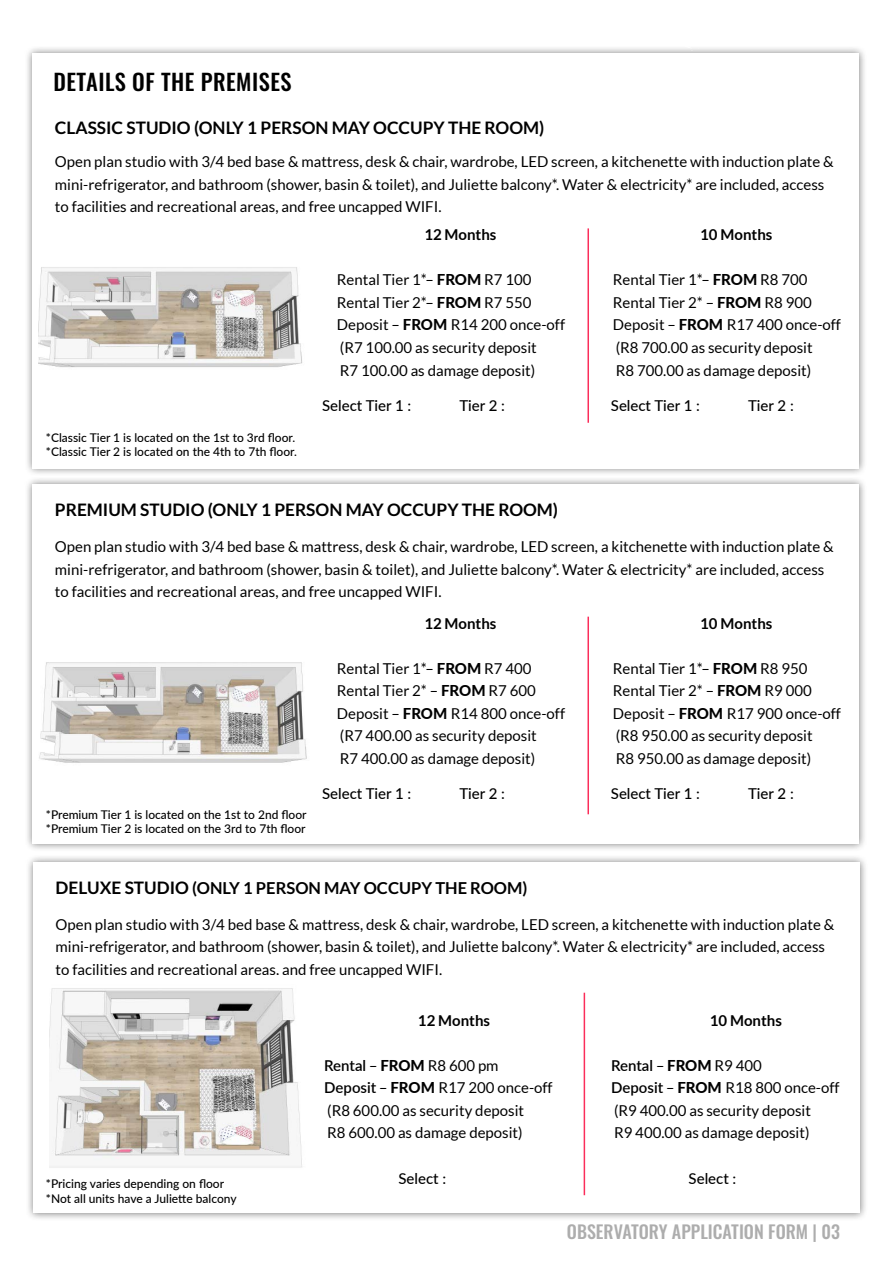
<style>
.page{position:relative;width:893px;height:1263px;background:#fff}
.page>*{position:absolute;margin:0;border:0;box-sizing:border-box;transform-origin:0 0}
.t1{font:500 22.5px "Oswald";letter-spacing:.02em;color:#000}
.t2{font:500 18px "Oswald";color:#adadad}
.t3{font:700 17.25px "Lato";color:#000}
.t4{font:700 16.5px "Lato";color:#000}
.t5{font:15px/22.5px "Lato";color:#000}
.t6{font:500 15px "Lato";color:#000}
.t7{font:700 15px "Lato";color:#000}
.t8{font:500 12px/14.4px "Lato";color:#000}
.s1{font-weight:800}
.s2{font-size:17.25px}
.s3{font-weight:600}
</style>
<div class="page">
<div style="left:24px;top:45px;width:843px;height:432px;background:#000;opacity:.5"></div>
<div style="left:33px;top:53px;width:826px;height:415px;background:#fff"></div>
<div style="left:24px;top:476px;width:843px;height:376px;background:#000;opacity:.5"></div>
<div style="left:33px;top:484px;width:826px;height:359px;background:#fff"></div>
<hr style="left:587px;top:228px;width:2px;height:195px;background:#fb2d5a">
<hr style="left:587px;top:617px;width:2px;height:197px;background:#fb2d5a">
<svg style="left:604px;top:45px;width:263px;height:6px"></svg>
<img style="left:39px;top:662px;width:268px;height:101px">
<img style="left:38px;top:267px;width:264px;height:101px">
<div style="left:25px;top:855px;width:843px;height:366px;background:#000;opacity:.5"></div>
<div style="left:33px;top:863px;width:827px;height:350px;background:#fff"></div>
<hr style="left:584px;top:993px;width:1px;height:202px;background:#fb2d5a">
<img style="left:49px;top:988px;width:253px;height:180px">
<h1 class="t1" style="left:53px;top:70px;width:240px">DETAILS OF THE PREMISES</h1>
<p class="t3" style="left:55px;top:118px;width:491px">CLASSIC STUDIO (ONLY 1 PERSON MAY OCCUPY THE ROOM)</p>
<p class="t5" style="left:55px;top:150px;width:780px">Open plan studio with 3/4 bed base &amp; mattress, desk &amp; chair, wardrobe, LED screen, a kitchenette with induction plate &amp; mini-refrigerator, and bathroom (shower, basin &amp; toilet), and Juliette balcony*. Water &amp; electricity* are included, access to facilities and recreational areas, and free uncapped WIFI.</p>
<p class="t8" style="left:46px;top:430px;width:253px">*Classic Tier 1 is located on the 1st to 3rd floor. *Classic Tier 2 is located on the 4th to 7th floor.</p>
<p class="t7" style="left:424px;top:226px;width:74px">12 Months</p>
<p class="t5" style="left:337px;top:269px;width:230px">Rental Tier 1*– <span class="s1">FROM</span> R7 100<br>Rental Tier 2*– <span class="s1">FROM</span> R7 550<br>Deposit – <span class="s1">FROM</span> R14 200 once-off (R7 100.00 as security deposit<br>R7 100.00 as damage deposit)</p>
<p class="t6" style="left:322px;top:395px;width:91px">Select Tier 1 :</p>
<p class="t6" style="left:459px;top:395px;width:47px">Tier 2 :</p>
<p class="t7" style="left:700px;top:226px;width:74px">10 Months</p>
<p class="t5" style="left:613px;top:269px;width:230px">Rental Tier 1*– <span class="s1">FROM</span> R8 700<br>Rental Tier 2* – <span class="s1">FROM</span> R8 900<br>Deposit – <span class="s1">FROM</span> R17 400 once-off (R8 700.00 as security deposit<br>R8 700.00 as damage deposit)</p>
<p class="t6" style="left:611px;top:395px;width:91px">Select Tier 1 :</p>
<p class="t6" style="left:748px;top:395px;width:47px">Tier 2 :</p>
<p class="t3" style="left:55px;top:500px;width:505px">PREMIUM STUDIO (ONLY 1 PERSON MAY OCCUPY THE ROOM)</p>
<p class="t5" style="left:55px;top:535px;width:780px">Open plan studio with 3/4 bed base &amp; mattress, desk &amp; chair, wardrobe, LED screen, a kitchenette with induction plate &amp; mini-refrigerator, and bathroom (shower, basin &amp; toilet), and Juliette balcony*. Water &amp; electricity* are included, access to facilities and recreational areas, and free uncapped WIFI.</p>
<p class="t8" style="left:46px;top:807px;width:262px">*Premium Tier 1 is located on the 1st to 2nd floor *Premium Tier 2 is located on the 3rd to 7th floor</p>
<p class="t7" style="left:424px;top:615px;width:74px">12 Months</p>
<p class="t5" style="left:337px;top:657px;width:230px">Rental Tier 1*– <span class="s1">FROM</span> R7 400<br>Rental Tier 2* – <span class="s1">FROM</span> R7 600<br>Deposit – <span class="s1">FROM</span> R14 800 once-off (R7 400.00 as security deposit<br>R7 400.00 as damage deposit)</p>
<p class="t6" style="left:322px;top:783px;width:91px">Select Tier 1 :</p>
<p class="t6" style="left:459px;top:783px;width:47px">Tier 2 :</p>
<p class="t7" style="left:700px;top:615px;width:74px">10 Months</p>
<p class="t5" style="left:613px;top:657px;width:230px">Rental Tier 1*– <span class="s1">FROM</span> R8 950<br>Rental Tier 2* – <span class="s1">FROM</span> R9 000<br>Deposit – <span class="s1">FROM</span> R17 900 once-off (R8 950.00 as security deposit<br>R8 950.00 as damage deposit)</p>
<p class="t6" style="left:611px;top:783px;width:91px">Select Tier 1 :</p>
<p class="t6" style="left:748px;top:783px;width:47px">Tier 2 :</p>
<p class="t4" style="left:56px;top:878px;width:473px"><span class="s2">DELUXE STUDIO</span> (ONLY 1 PERSON MAY OCCUPY THE ROOM)</p>
<p class="t5" style="left:56px;top:913px;width:780px">Open plan studio with 3/4 bed base &amp; mattress, desk &amp; chair, wardrobe, LED screen, a kitchenette with induction plate &amp; mini-refrigerator, and bathroom (shower, basin &amp; toilet), and Juliette balcony*. Water &amp; electricity* are included, access to facilities and recreational areas, and free uncapped WIFI.</p>
<p class="t7" style="left:710px;top:1012px;width:74px">10 Months</p>
<p class="t5" style="left:611px;top:1054px;width:230px"><span class="s3">Rental</span> – <span class="s1">FROM</span> R9 400<br><span class="s3">Deposit</span> – <span class="s1">FROM</span> R18 800 once-off (R9 400.00 as security deposit<br>R9 400.00 as damage deposit)</p>
<p class="t8" style="left:46px;top:1176px;width:192px">*Pricing varies depending on floor *Not all units have a Juliette balcony</p>
<p class="t7" style="left:418px;top:1012px;width:74px">12 Months</p>
<p class="t5" style="left:324px;top:1054px;width:230px"><span class="s3">Rental</span> – <span class="s1">FROM</span> R8 600 pm<br><span class="s3">Deposit</span> – <span class="s1">FROM</span> R17 200 once-off (R8 600.00 as security deposit<br>R8 600.00 as damage deposit)</p>
<p class="t6" style="left:398px;top:1167px;width:49px">Select :</p>
<p class="t6" style="left:689px;top:1167px;width:49px">Select :</p>
<p class="t2" style="left:567px;top:1222px;width:275px">OBSERVATORY APPLICATION FORM | 03</p>
</div>
